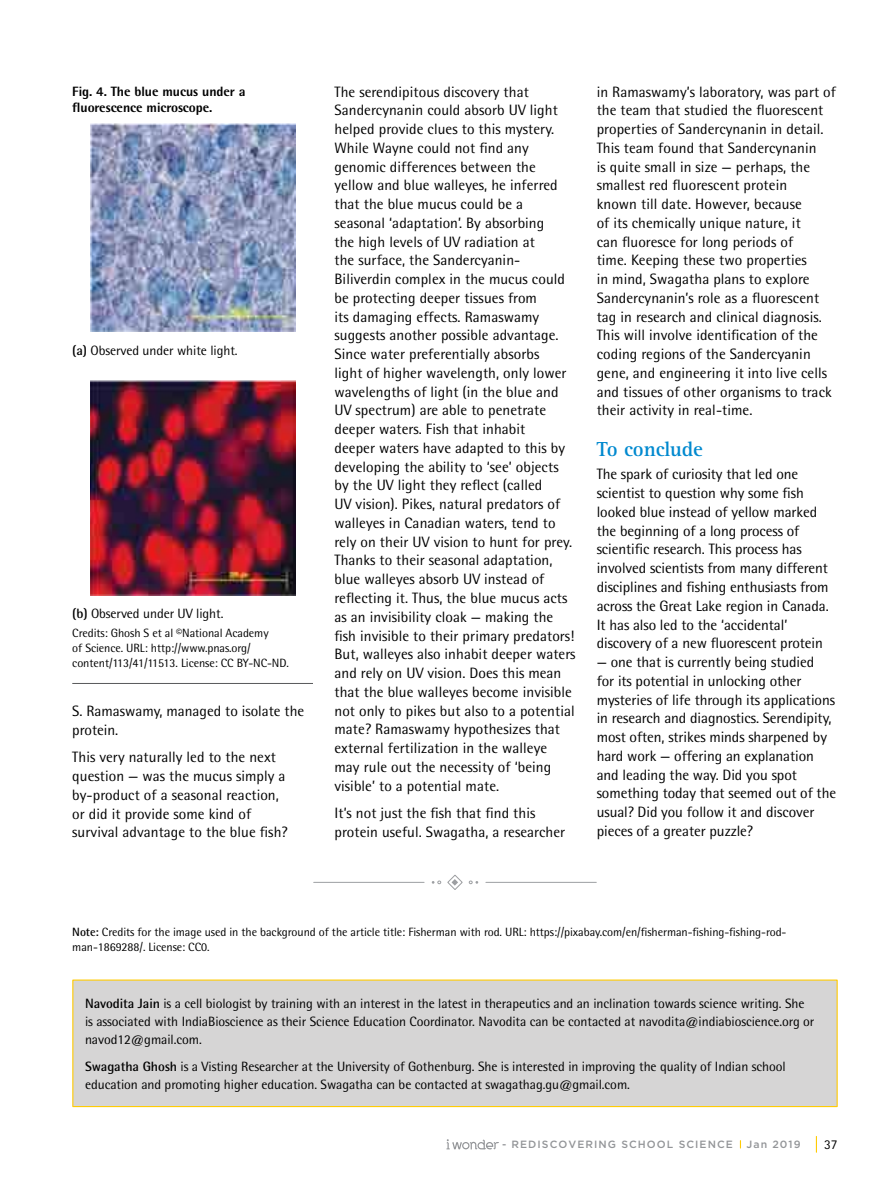
<style>
.page{position:relative;width:893px;height:1191px;background:#fff}
.page>*{position:absolute;margin:0;border:0;box-sizing:border-box;transform-origin:0 0}
.t1{font:700 21px "Rotis Serif";letter-spacing:-.005em;color:#0089cf}
.t2{font:15px/18.8px "Rotis Semi Sans";letter-spacing:.005em;color:#000}
.t3{font:13.5px/18px "Rotis Semi Sans";letter-spacing:-.005em;color:#000}
.t4{font:800 13.5px/15.8px "Rotis Semi Sans";letter-spacing:-.005em;color:#000}
.t5{font:13.5px "Rotis Sans Serif";color:#000}
.t6{font:12px/15px "Rotis Semi Sans";letter-spacing:-.005em;color:#000}
.t7{font:500 10.5px "Gotham";letter-spacing:.1em;color:#939598}
.s1{font-weight:700}
</style>
<div class="page">
<svg style="left:816px;top:1136px;width:1px;height:16px"></svg>
<svg style="left:446px;top:1139px;width:53px;height:10px"></svg>
<hr style="left:72px;top:683px;width:241px;height:1px;background:#58595b">
<img style="left:90px;top:123px;width:205px;height:209px">
<img style="left:90px;top:381px;width:205px;height:214px">
<hr style="left:314px;top:882px;width:110px;height:1px;background:#9d9fa2">
<hr style="left:486px;top:882px;width:110px;height:1px;background:#9d9fa2">
<svg style="left:469px;top:880px;width:9px;height:4px"></svg>
<svg style="left:432px;top:880px;width:9px;height:4px"></svg>
<svg style="left:447px;top:875px;width:16px;height:15px"></svg>
<div style="left:72px;top:979px;width:766px;height:128px;background:#d6d5d5;border:1px solid #ffcb05"></div>
<p class="t4" style="left:72px;top:83px;width:175px">Fig. 4. The blue mucus under a fluorescence microscope.</p>
<p class="t3" style="left:72px;top:341px;width:167px"><span class="s1">(a)</span> Observed under white light.</p>
<p class="t3" style="left:72px;top:604px;width:153px"><span class="s1">(b)</span> Observed under UV light.</p>
<p class="t6" style="left:72px;top:625px;width:218px">Credits: Ghosh S et al ©National Academy<br>of Science. URL: http://www.pnas.org/ content/113/41/11513. License: CC BY-NC-ND.</p>
<p class="t2" style="left:72px;top:701px;width:233px">S. Ramaswamy, managed to isolate the protein.</p>
<p class="t2" style="left:72px;top:747px;width:217px">This very naturally led to the next question — was the mucus simply a by-product of a seasonal reaction, or did it provide some kind of survival advantage to the blue fish?</p>
<p class="t2" style="left:334px;top:82px;width:242px">The serendipitous discovery that Sandercynanin could absorb UV light helped provide clues to this mystery.<br>While Wayne could not find any genomic differences between the yellow and blue walleyes, he inferred that the blue mucus could be a seasonal ‘adaptation’. By absorbing<br>the high levels of UV radiation at<br>the surface, the Sandercyanin-Biliverdin complex in the mucus could be protecting deeper tissues from<br>its damaging effects. Ramaswamy suggests another possible advantage.<br>Since water preferentially absorbs<br>light of higher wavelength, only lower wavelengths of light (in the blue and UV spectrum) are able to penetrate deeper waters. Fish that inhabit<br>deeper waters have adapted to this by developing the ability to ‘see’ objects by the UV light they reflect (called<br>UV vision). Pikes, natural predators of walleyes in Canadian waters, tend to rely on their UV vision to hunt for prey.<br>Thanks to their seasonal adaptation, blue walleyes absorb UV instead of reflecting it. Thus, the blue mucus acts as an invisibility cloak — making the fish invisible to their primary predators!<br>But, walleyes also inhabit deeper waters and rely on UV vision. Does this mean that the blue walleyes become invisible not only to pikes but also to a potential mate? Ramaswamy hypothesizes that external fertilization in the walleye may rule out the necessity of ‘being visible’ to a potential mate.</p>
<p class="t2" style="left:334px;top:803px;width:232px">It’s not just the fish that find this protein useful. Swagatha, a researcher</p>
<p class="t2" style="left:597px;top:82px;width:241px">in Ramaswamy’s laboratory, was part of the team that studied the fluorescent properties of Sandercynanin in detail.<br>This team found that Sandercynanin<br>is quite small in size — perhaps, the smallest red fluorescent protein<br>known till date. However, because<br>of its chemically unique nature, it<br>can fluoresce for long periods of<br>time. Keeping these two properties<br>in mind, Swagatha plans to explore Sandercynanin’s role as a fluorescent tag in research and clinical diagnosis.<br>This will involve identification of the coding regions of the Sandercyanin gene, and engineering it into live cells and tissues of other organisms to track their activity in real-time.</p>
<h1 class="t1" style="left:597px;top:437px;width:107px">To conclude</h1>
<p class="t2" style="left:597px;top:465px;width:234px">The spark of curiosity that led one scientist to question why some fish looked blue instead of yellow marked the beginning of a long process of scientific research. This process has involved scientists from many different disciplines and fishing enthusiasts from across the Great Lake region in Canada.<br>It has also led to the ‘accidental’ discovery of a new fluorescent protein</p>
<p class="t2" style="left:597px;top:652px;width:241px">— one that is currently being studied<br>for its potential in unlocking other mysteries of life through its applications in research and diagnostics. Serendipity, most often, strikes minds sharpened by hard work — offering an explanation and leading the way. Did you spot something today that seemed out of the usual? Did you follow it and discover pieces of a greater puzzle?</p>
<p class="t6" style="left:72px;top:924px;width:716px"><span class="s1">Note:</span> Credits for the image used in the background of the article title: Fisherman with rod. URL: https://pixabay.com/en/fisherman-fishing-fishing-rod&shy;man-1869288/. License: CC0.</p>
<p class="t3" style="left:85px;top:994px;width:731px"><span class="s1">Navodita Jain</span> is a cell biologist by training with an interest in the latest in therapeutics and an inclination towards science writing. She is associated with IndiaBioscience as their Science Education Coordinator. Navodita can be contacted at navodita@indiabioscience.org or navod12@gmail.com.</p>
<p class="t3" style="left:85px;top:1057px;width:702px"><span class="s1">Swagatha Ghosh</span> is a Visting Researcher at the University of Gothenburg. She is interested in improving the quality of Indian school education and promoting higher education. Swagatha can be contacted at swagathag.gu@gmail.com.</p>
<p class="t7" style="left:502px;top:1138px;width:232px">- REDISCOVERING SCHOOL SCIENCE</p>
<p class="t7" style="left:746px;top:1138px;width:56px">Jan 2019</p>
<p class="t5" style="left:824px;top:1137px;width:15px">37</p>
</div>
